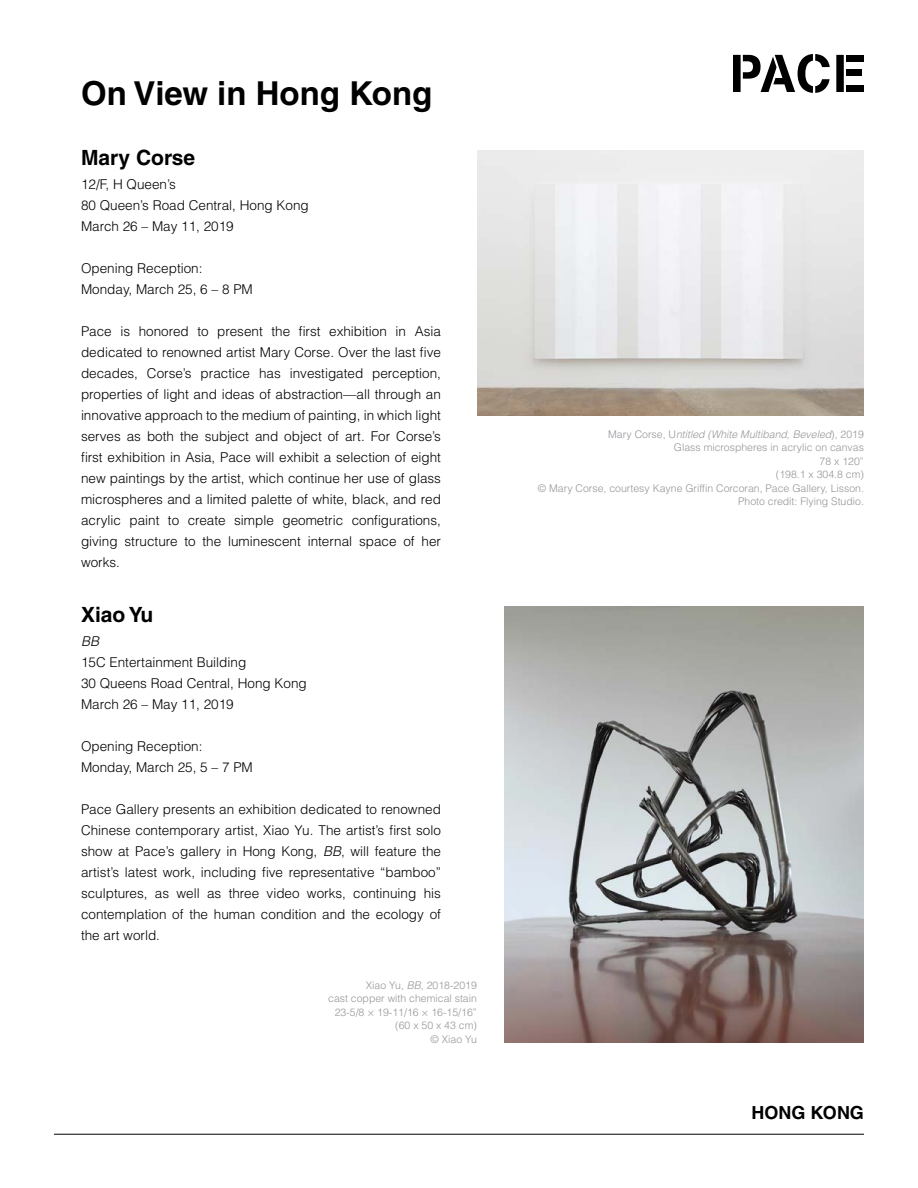
<style>
.page{position:relative;width:918px;height:1188px;background:#fff}
.page>*{position:absolute;margin:0;border:0;box-sizing:border-box;transform-origin:0 0}
.t1{font:700 33px "Helvetica LT Std";color:#000}
.t2{font:700 21px "Helvetica LT Std";color:#000}
.t3{font:700 18px "Helvetica LT Std";color:#000}
.t4{font:300 13.5px/21px "Helvetica LT Std";color:#000}
.t5{font:italic 300 13.5px "Helvetica LT Std";color:#000}
.t6{font:300 10.5px/13.5px "Helvetica LT Std";color:#939598;text-align:right}
.s1{font-style:italic}
</style>
<div class="page">
<hr style="left:54px;top:1134px;width:810px;height:1px;background:#000">
<img style="left:477px;top:150px;width:387px;height:265px">
<img style="left:504px;top:607px;width:360px;height:435px">
<svg style="left:836px;top:55px;width:8px;height:37px"></svg>
<div style="left:846px;top:85px;width:18px;height:7px;background:#000"></div>
<div style="left:846px;top:55px;width:17px;height:6px;background:#000"></div>
<div style="left:846px;top:69px;width:16px;height:7px;background:#000"></div>
<svg style="left:733px;top:54px;width:97px;height:39px"></svg>
<h1 class="t1" style="left:81px;top:73px;width:353px">On View in Hong Kong</h1>
<h2 class="t2" style="left:81px;top:145px;width:116px">Mary Corse</h2>
<p class="t4" style="left:81px;top:174px;width:229px">12/F, H Queen’s<br>80 Queen’s Road Central, Hong Kong<br>March 26 – May 11, 2019</p>
<p class="t4" style="left:81px;top:258px;width:173px">Opening Reception:<br>Monday, March 25, 6 – 8 PM</p>
<p class="t4" style="left:81px;top:321px;width:362px;text-align:justify">Pace is honored to present the first exhibition in Asia dedicated to renowned artist Mary Corse. Over the last five decades, Corse’s practice has investigated perception, properties of light and ideas of abstraction—all through an innovative approach to the medium of painting, in which light serves as both the subject and object of art. For Corse’s first exhibition in Asia, Pace will exhibit a selection of eight new paintings by the artist, which continue her use of glass microspheres and a limited palette of white, black, and red acrylic paint to create simple geometric configurations, giving structure to the luminescent internal space of her works.</p>
<h2 class="t2" style="left:81px;top:602px;width:74px">Xiao Yu</h2>
<p class="t5" style="left:81px;top:633px;width:20px">BB</p>
<p class="t4" style="left:81px;top:652px;width:227px">15C Entertainment Building<br>30 Queens Road Central, Hong Kong<br>March 26 – May 11, 2019</p>
<p class="t4" style="left:81px;top:736px;width:173px">Opening Reception:<br>Monday, March 25, 5 – 7 PM</p>
<p class="t4" style="left:81px;top:799px;width:362px;text-align:justify">Pace Gallery presents an exhibition dedicated to renowned Chinese contemporary artist, Xiao Yu. The artist’s first solo show at Pace’s gallery in Hong Kong, <span class="s1">BB</span>, will feature the artist’s latest work, including five representative “bamboo” sculptures, as well as three video works, continuing his contemplation of the human condition and the ecology of the art world.</p>
<p class="t6" style="left:328px;top:978px;width:150px">Xiao Yu, <span class="s1">BB</span>, 2018-2019<br>cast copper with chemical stain<br>23-5/8 × 19-11/16 × 16-15/16” (60 x 50 x 43 cm)<br>©️ Xiao Yu</p>
<p class="t6" style="left:538px;top:427px;width:328px">Mary Corse, U<span class="s1">ntitled (White Multiband, Beveled</span>), 2019<br>Glass microspheres in acrylic on canvas<br>78 x 120”<br>(198.1 x 304.8 cm)<br>© Mary Corse, courtesy Kayne Griffin Corcoran, Pace Gallery, Lisson.<br>Photo credit: Flying Studio.</p>
<h3 class="t3" style="left:752px;top:1102px;width:114px">HONG KONG</h3>
</div>
